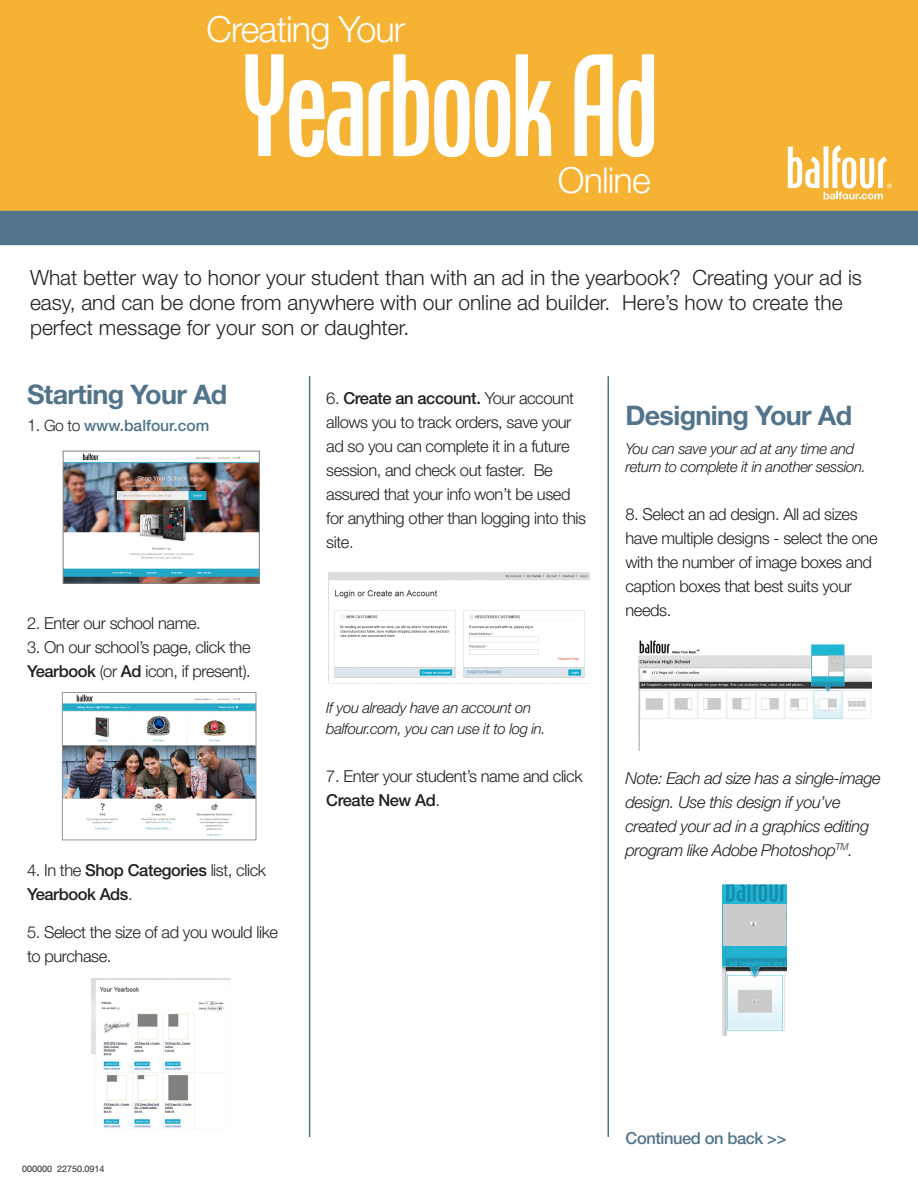
<style>
.page{position:relative;width:918px;height:1188px;background:#fff}
.page>*{position:absolute;margin:0;border:0;box-sizing:border-box;transform-origin:0 0}
.t1{font:147.3px "Freytag LT";letter-spacing:-.025em;color:#fff}
.t2{font:300 36px "Helvetica Neue LT Std";letter-spacing:-.025em;color:#fff}
.t3{font:700 27px "Helvetica Neue LT Std";letter-spacing:-.025em;color:#51748b}
.t4{font:300 21px/25.2px "Helvetica Neue LT Std";color:#231f20}
.t5{font:300 16.5px/24px "Helvetica Neue LT Std";letter-spacing:-.025em;color:#231f20}
.t6{font:italic 300 16.5px/24px "Helvetica Neue LT Std";letter-spacing:-.025em;color:#231f20}
.t7{font:500 16.5px/24px "Helvetica Neue LT Std";letter-spacing:-.025em;color:#231f20}
.t8{font:500 16.5px "Helvetica Neue LT Std";letter-spacing:-.025em;color:#51748b}
.t9{font:500 15.6px "Helvetica Neue LT Std";color:#51748b}
.t10{font:italic 300 15px/18px "Helvetica Neue LT Std";letter-spacing:-.025em;color:#231f20}
.t11{font:9px "Helvetica Neue LT Std";color:#231f20}
.s1{font-weight:300;font-size:16.5px;color:#231f20}
.s2{font-weight:300;color:#231f20}
.s3{font-weight:500}
.s4{font-weight:300}
</style>
<div class="page">
<div style="left:0;top:0;width:918px;height:211px;background:#f6b333"></div>
<img style="left:65px;top:453px;width:193px;height:129px">
<div style="left:63px;top:451px;width:197px;height:133px;border:1px solid #808285"></div>
<img style="left:64px;top:694px;width:190px;height:142px">
<div style="left:62px;top:692px;width:194px;height:148px;border:1px solid #939598"></div>
<img style="left:92px;top:978px;width:138px;height:151px">
<img style="left:329px;top:572px;width:260px;height:112px">
<img style="left:638px;top:640px;width:233px;height:110px">
<svg style="left:788px;top:145px;width:104px;height:54px"></svg>
<hr style="left:309px;top:376px;width:1px;height:761px;background:#51748b">
<hr style="left:608px;top:376px;width:1px;height:761px;background:#51748b">
<img style="left:723px;top:884px;width:64px;height:151px">
<div style="left:0;top:212px;width:918px;height:32px;background:#51748b"></div>
<div style="left:0;top:211px;width:918px;height:34px;border:2px solid #51748b"></div>
<p class="t2" style="left:207px;top:8px;width:200px">Creating Your</p>
<p class="t1" style="left:241px;top:29px;width:419px">Yearbook Ad</p>
<p class="t2" style="left:558px;top:159px;width:94px">Online</p>
<p class="t4" style="left:30px;top:264px;width:834px">What better way to honor your student than with an ad in the yearbook? Creating your ad is easy, and can be done from anywhere with our online ad builder. Here’s how to create the perfect message for your son or daughter.</p>
<p class="t3" style="left:27px;top:378px;width:202px">Starting Your Ad</p>
<p class="t9" style="left:27px;top:416px;width:184px"><span class="s1">1.</span> <span class="s2">Go to</span> www.balfour.com</p>
<p class="t5" style="left:27px;top:611px;width:175px">2. Enter our school name.</p>
<p class="t5" style="left:27px;top:635px;width:225px">3. On our school’s page, click the<br><span class="s3">Yearbook</span> (or <span class="s3">Ad</span> icon, if present).</p>
<p class="t7" style="left:27px;top:858px;width:241px"><span class="s4">4. In the</span> Shop Categories <span class="s4">list, click<br></span>Yearbook Ads<span class="s4">.</span></p>
<p class="t5" style="left:27px;top:920px;width:253px">5. Select the size of ad you would like to purchase.</p>
<p class="t5" style="left:326px;top:386px;width:261px">6. <span class="s3">Create an account.</span> Your account allows you to track orders, save your ad so you can complete it in a future session, and check out faster. Be assured that your info won’t be used for anything other than logging into this site.</p>
<p class="t10" style="left:326px;top:699px;width:207px">If you already have an account on</p>
<p class="t10" style="left:326px;top:720px;width:221px">balfour.com, you can use it to log in.</p>
<p class="t5" style="left:326px;top:764px;width:258px">7. Enter your student’s name and click<br><span class="s3">Create New Ad</span>.</p>
<p class="t3" style="left:626px;top:399px;width:228px">Designing Your Ad</p>
<p class="t10" style="left:626px;top:439px;width:242px">You can save your ad at any time and return to complete it in another session.</p>
<p class="t5" style="left:626px;top:502px;width:254px">8. Select an ad design. All ad sizes have multiple designs - select the one with the number of image boxes and caption boxes that best suits your needs.</p>
<p class="t6" style="left:626px;top:766px;width:257px">Note: Each ad size has a single-image</p>
<p class="t6" style="left:626px;top:790px;width:245px">design. Use this design if you’ve created your ad in a graphics editing program like Adobe Photoshop<sup>TM</sup>.</p>
<p class="t11" style="left:22px;top:1163px;width:84px">000000 22750.0914</p>
<p class="t8" style="left:626px;top:1128px;width:163px">Continued on back &gt;&gt;</p>
</div>
